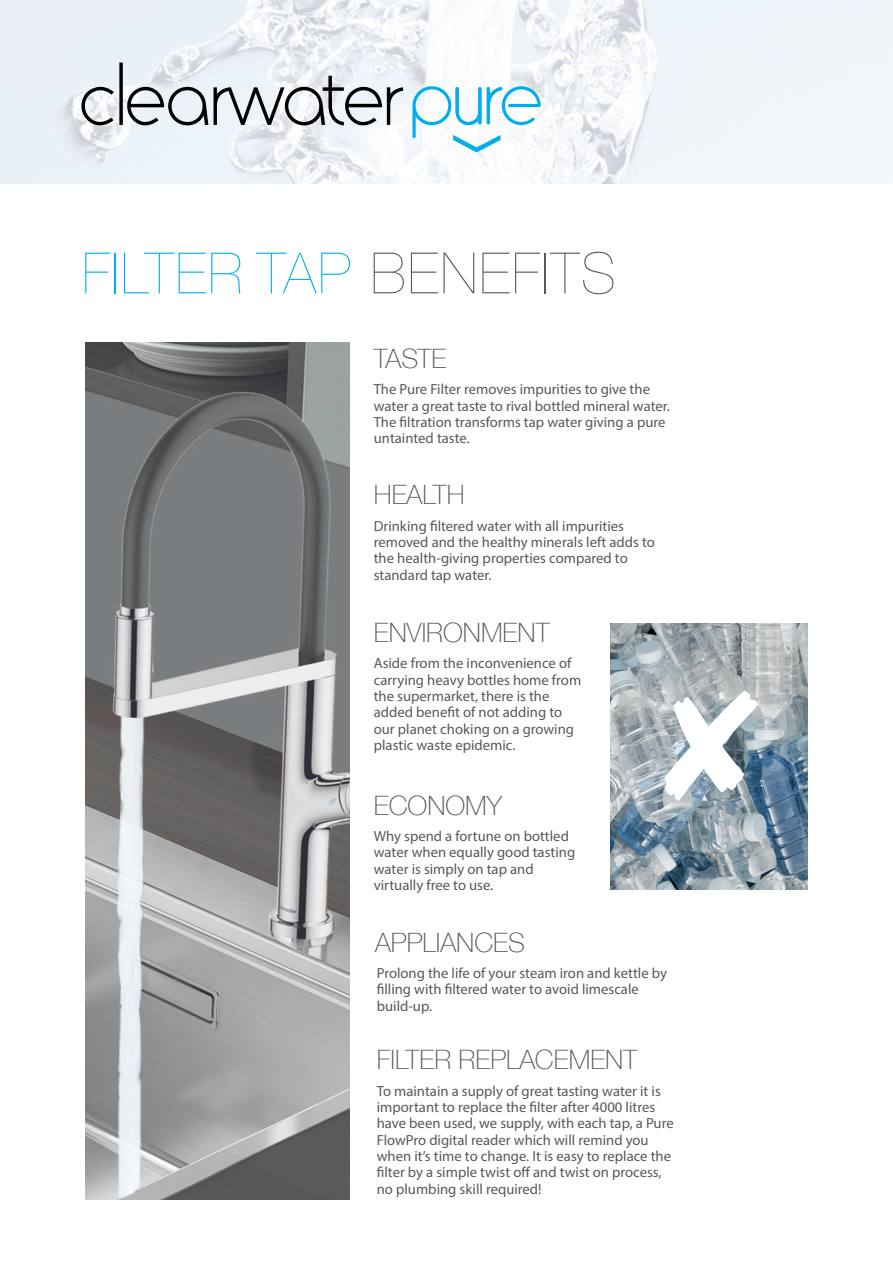
<style>
.page{position:relative;width:893px;height:1263px;background:#fff}
.page>*{position:absolute;margin:0;border:0;box-sizing:border-box;transform-origin:0 0}
.t1{font:200 57px "Helvetica Neue";letter-spacing:.035em;color:#00aeef}
.t2{font:100 26.7px "Helvetica Neue";color:#57585a}
.t3{font:14.7px/16.4px "Myriad Pro";color:#57585a}
.s1{color:#57585a}
</style>
<div class="page">
<img style="left:0;top:0;width:893px;height:184px">
<svg style="left:81px;top:63px;width:127px;height:63px;background:#c2c7cb"></svg>
<svg style="left:214px;top:76px;width:189px;height:51px"></svg>
<svg style="left:412px;top:86px;width:129px;height:66px"></svg>
<img style="left:611px;top:623px;width:197px;height:266px">
<img style="left:85px;top:342px;width:265px;height:857px">
<svg style="left:664px;top:690px;width:94px;height:110px;background:#93a2ac"></svg>
<p class="t1" style="left:82px;top:240px;width:535px">FILTER TAP <span class="s1">BENEFITS</span></p>
<p class="t2" style="left:374px;top:342px;width:74px">TASTE</p>
<p class="t3" style="left:374px;top:382px;width:298px">The Pure Filter removes impurities to give the water a great taste to rival bottled mineral water.<br>The filtration transforms tap water giving a pure untainted taste.</p>
<p class="t2" style="left:374px;top:479px;width:92px">HEALTH</p>
<p class="t3" style="left:374px;top:519px;width:283px">Drinking filtered water with all impurities removed and the healthy minerals left adds to the health-giving properties compared to standard tap water.</p>
<p class="t2" style="left:374px;top:616px;width:177px">ENVIRONMENT</p>
<p class="t3" style="left:374px;top:656px;width:209px">Aside from the inconvenience of carrying heavy bottles home from the supermarket, there is the added benefit of not adding to our planet choking on a growing plastic waste epidemic.</p>
<p class="t2" style="left:374px;top:789px;width:130px">ECONOMY</p>
<p class="t3" style="left:374px;top:829px;width:203px">Why spend a fortune on bottled water when equally good tasting water is simply on tap and virtually free to use.</p>
<p class="t2" style="left:375px;top:926px;width:151px">APPLIANCES</p>
<p class="t3" style="left:377px;top:966px;width:292px">Prolong the life of your steam iron and kettle by filling with filtered water to avoid limescale build-up.</p>
<p class="t2" style="left:377px;top:1043px;width:262px">FILTER REPLACEMENT</p>
<p class="t3" style="left:377px;top:1084px;width:298px">To maintain a supply of great tasting water it is important to replace the filter after 4000 litres have been used, we supply, with each tap, a Pure FlowPro digital reader which will remind you when it’s time to change. It is easy to replace the filter by a simple twist off and twist on process, no plumbing skill required!</p>
</div>
